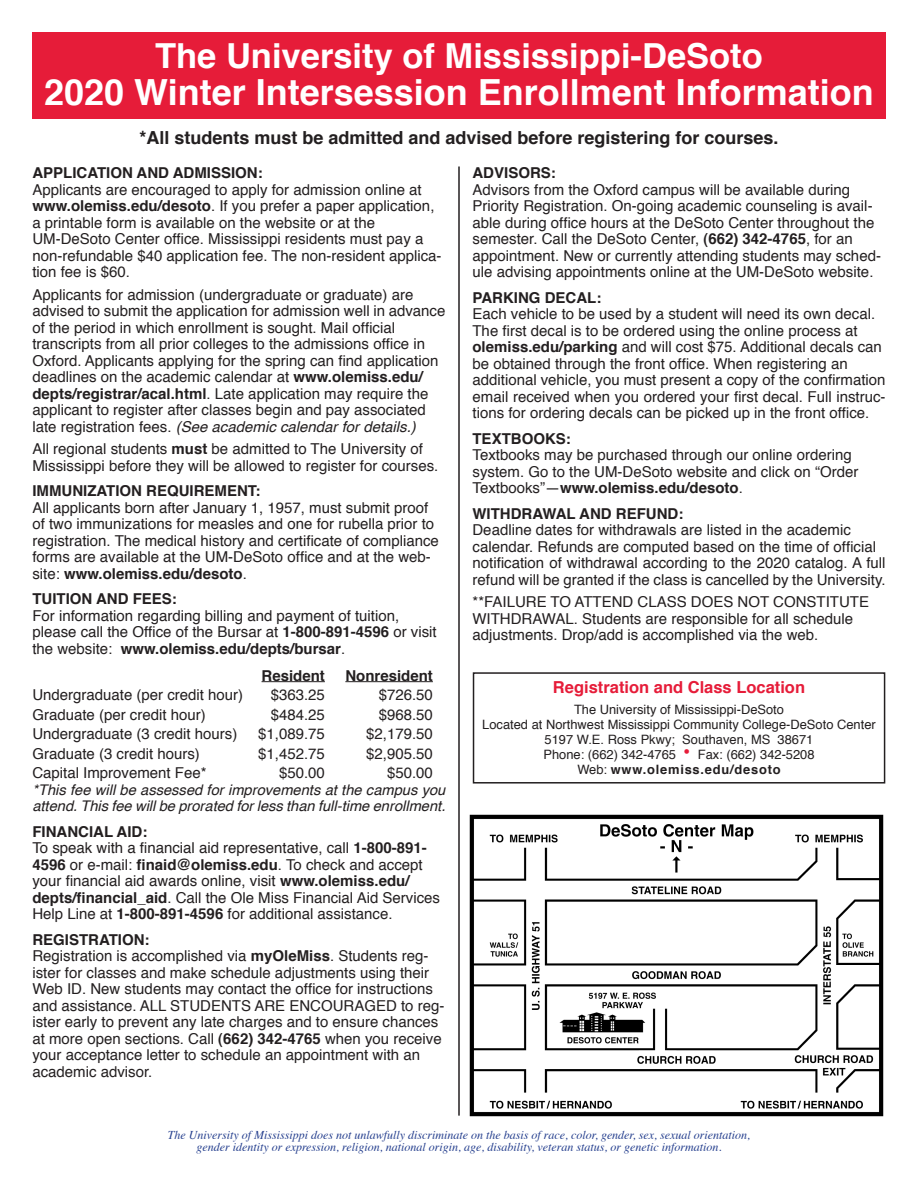
<style>
.page{position:relative;width:918px;height:1188px;background:#fff}
.page>*{position:absolute;margin:0;border:0;box-sizing:border-box;transform-origin:0 0}
.t1{font:700 36px "Helvetica";color:#fff}
.t2{font:700 34.5px "Helvetica";color:#fff}
.t3{font:700 18px "Helvetica";color:#231f20}
.t4{font:700 16.5px "Helvetica";color:#e61c39}
.E_I_text{font:15px/16.5px "Helvetica";color:#231f20}
.E_I_Header{font:700 15px "Helvetica";color:#231f20}
.E_I_text-2{font:700 15px "Helvetica";color:#231f20}
.E_I_text-3{font:italic 14.7px/16.5px "Helvetica";color:#231f20}
.t5{font:12.9px "Helvetica";color:#231f20}
.t6{font:700 12.9px "Helvetica";letter-spacing:.06em;color:#231f20}
.t7{font:italic 12px "Times";color:#253f8e}
.s1{font-weight:700}
.s2{font-style:italic}
.s3{font-size:21px;color:#e61c39}
.s4{font-weight:400}
</style>
<div class="page">
<div style="left:32px;top:32px;width:854px;height:87px;background:#e61c39"></div>
<hr style="left:262px;top:681px;width:63px;height:1px;background:#231f20">
<hr style="left:345px;top:681px;width:88px;height:1px;background:#231f20">
<img style="left:469px;top:814px;width:415px;height:303px">
<div style="left:473px;top:672px;width:412px;height:112px;border:2px solid #231f20"></div>
<hr style="left:458px;top:166px;width:2px;height:950px;background:#231f20">
<p class="t2" style="left:155px;top:25px;width:609px">The University of Mississippi-DeSoto</p>
<p class="t1" style="left:44px;top:60px;width:831px">2020 Winter Intersession Enrollment Information</p>
<p class="t3" style="left:139px;top:122px;width:641px">*All students must be admitted and advised before registering for courses.</p>
<p class="E_I_Header" style="left:32px;top:159px;width:232px">APPLICATION AND ADMISSION:</p>
<p class="E_I_text" style="left:32px;top:181px;width:391px">Applicants are encouraged to apply for admission online at</p>
<p class="E_I_text" style="left:32px;top:197px;width:404px"><span class="s1">www.olemiss.edu/desoto</span>. If you prefer a paper application,</p>
<p class="E_I_text" style="left:32px;top:214px;width:411px">a printable form is available on the website or at the UM-DeSoto Center office. Mississippi residents must pay a non-refundable $40 application fee. The non-resident applica&shy;tion fee is $60.</p>
<p class="E_I_text" style="left:32px;top:286px;width:382px">Applicants for admission (undergraduate or graduate) are</p>
<p class="E_I_text" style="left:32px;top:302px;width:415px">advised to submit the application for admission well in advance</p>
<p class="E_I_text" style="left:32px;top:319px;width:408px">of the period in which enrollment is sought. Mail official transcripts from all prior colleges to the admissions office in Oxford. Applicants applying for the spring can find application deadlines on the academic calendar at <span class="s1">www.olemiss.edu/ depts/registrar/acal.html</span>. Late application may require the applicant to register after classes begin and pay associated late registration fees. <span class="s2">(See academic calendar for details.)</span></p>
<p class="E_I_text" style="left:32px;top:440px;width:392px">All regional students <span class="s1">must</span> be admitted to The University of</p>
<p class="E_I_text" style="left:32px;top:457px;width:407px">Mississippi before they will be allowed to register for courses.</p>
<p class="E_I_Header" style="left:32px;top:477px;width:230px">IMMUNIZATION REQUIREMENT:</p>
<p class="E_I_text" style="left:32px;top:499px;width:408px">All applicants born after January 1, 1957, must submit proof of two immunizations for measles and one for rubella prior to registration. The medical history and certificate of compliance forms are available at the UM-DeSoto office and at the web&shy;site: <span class="s1">www.olemiss.edu/desoto</span>.</p>
<p class="E_I_Header" style="left:32px;top:585px;width:146px">TUITION AND FEES:</p>
<p class="E_I_text" style="left:32px;top:607px;width:406px">For information regarding billing and payment of tuition, please call the Office of the Bursar at <span class="s1">1-800-891-4596</span> or visit the website: <span class="s1">www.olemiss.edu/depts/bursar</span>.</p>
<p class="E_I_text-2" style="left:262px;top:662px;width:65px">Resident</p>
<p class="E_I_text-2" style="left:345px;top:662px;width:89px">Nonresident</p>
<p class="E_I_text" style="left:32px;top:686px;width:212px">Undergraduate (per credit hour)</p>
<p class="E_I_text" style="left:271px;top:686px;width:56px">$363.25</p>
<p class="E_I_text" style="left:379px;top:686px;width:56px">$726.50</p>
<p class="E_I_text" style="left:32px;top:706px;width:175px">Graduate (per credit hour)</p>
<p class="E_I_text" style="left:271px;top:706px;width:56px">$484.25</p>
<p class="E_I_text" style="left:379px;top:706px;width:56px">$968.50</p>
<p class="E_I_text" style="left:32px;top:725px;width:207px">Undergraduate (3 credit hours)</p>
<p class="E_I_text" style="left:258px;top:725px;width:68px">$1,089.75</p>
<p class="E_I_text" style="left:366px;top:725px;width:68px">$2,179.50</p>
<p class="E_I_text" style="left:32px;top:745px;width:169px">Graduate (3 credit hours)</p>
<p class="E_I_text" style="left:258px;top:745px;width:68px">$1,452.75</p>
<p class="E_I_text" style="left:366px;top:745px;width:68px">$2,905.50</p>
<p class="E_I_text" style="left:32px;top:764px;width:176px">Capital Improvement Fee*</p>
<p class="E_I_text" style="left:279px;top:764px;width:47px">$50.00</p>
<p class="E_I_text" style="left:387px;top:764px;width:47px">$50.00</p>
<p class="E_I_text-3" style="left:32px;top:781px;width:415px">*This fee will be assessed for improvements at the campus you attend. This fee will be prorated for less than full-time enrollment.</p>
<p class="E_I_Header" style="left:32px;top:818px;width:116px">FINANCIAL AID:</p>
<p class="E_I_text" style="left:32px;top:839px;width:409px">To speak with a financial aid representative, call <span class="s1">1-800-891- 4596</span> or e-mail: <span class="s1">finaid@olemiss.edu</span>. To check and accept your financial aid awards online, visit <span class="s1">www.olemiss.edu/ depts/financial_aid</span>. Call the Ole Miss Financial Aid Services Help Line at <span class="s1">1-800-891-4596</span> for additional assistance.</p>
<p class="E_I_Header" style="left:32px;top:926px;width:119px">REGISTRATION:</p>
<p class="E_I_text" style="left:32px;top:947px;width:414px">Registration is accomplished via <span class="s1">myOleMiss</span>. Students reg&shy;ister for classes and make schedule adjustments using their Web ID. New students may contact the office for instructions and assistance. ALL STUDENTS ARE ENCOURAGED to reg&shy;ister early to prevent any late charges and to ensure chances at more open sections. Call <span class="s1">(662) 342-4765</span> when you receive your acceptance letter to schedule an appointment with an academic advisor.</p>
<p class="E_I_Header" style="left:472px;top:159px;width:85px">ADVISORS:</p>
<p class="E_I_text" style="left:472px;top:181px;width:403px">Advisors from the Oxford campus will be available during Priority Registration. On-going academic counseling is avail&shy;able during office hours at the DeSoto Center throughout the semester. Call the DeSoto Center, <span class="s1">(662) 342-4765</span>, for an</p>
<p class="E_I_text" style="left:472px;top:247px;width:410px">appointment. New or currently attending students may sched&shy;ule advising appointments online at the UM-DeSoto website.</p>
<p class="E_I_Header" style="left:472px;top:284px;width:130px">PARKING DECAL:</p>
<p class="E_I_text" style="left:472px;top:305px;width:411px">Each vehicle to be used by a student will need its own decal.<br>The first decal is to be ordered using the online process at <span class="s1">olemiss.edu/parking</span> and will cost $75. Additional decals can be obtained through the front office. When registering an</p>
<p class="E_I_text" style="left:472px;top:371px;width:415px;text-align:justify">additional vehicle, you must present a copy of the confirmation email received when you ordered your first decal. Full instruc&shy;tions for ordering decals can be picked up in the front office.</p>
<p class="E_I_Header" style="left:472px;top:425px;width:100px">TEXTBOOKS:</p>
<p class="E_I_text" style="left:472px;top:446px;width:387px">Textbooks may be purchased through our online ordering system. Go to the UM-DeSoto website and click on “Order<br>Textbooks”—<span class="s1">www.olemiss.edu/desoto</span>.</p>
<p class="E_I_Header" style="left:472px;top:500px;width:212px">WITHDRAWAL AND REFUND:</p>
<p class="E_I_text" style="left:472px;top:521px;width:380px">Deadline dates for withdrawals are listed in the academic</p>
<p class="E_I_text" style="left:472px;top:538px;width:405px">calendar. Refunds are computed based on the time of official</p>
<p class="E_I_text" style="left:472px;top:554px;width:415px">notification of withdrawal according to the 2020 catalog. A full refund will be granted if the class is cancelled by the University.</p>
<p class="E_I_text" style="left:472px;top:593px;width:398px">**FAILURE TO ATTEND CLASS DOES NOT CONSTITUTE<br>WITHDRAWAL. Students are responsible for all schedule adjustments. Drop/add is accomplished via the web.</p>
<p class="t4" style="left:553px;top:672px;width:254px">Registration and Class Location</p>
<p class="t5" style="left:574px;top:698px;width:212px">The University of Mississippi-DeSoto</p>
<p class="t5" style="left:482px;top:713px;width:395px">Located at Northwest Mississippi Community College-DeSoto Center</p>
<p class="t5" style="left:545px;top:728px;width:270px">5197 W.E. Ross Pkwy; Southaven, MS 38671</p>
<p class="t5" style="left:543px;top:743px;width:273px">Phone: (662) 342-4765 <span class="s3">•</span> Fax: (662) 342-5208</p>
<p class="t6" style="left:577px;top:758px;width:205px"><span class="s4">Web:</span> www.olemiss.edu/desoto</p>
<p class="t7" style="left:168px;top:1124px;width:584px">The University of Mississippi does not unlawfully discriminate on the basis of race, color, gender, sex, sexual orientation,</p>
<p class="t7" style="left:196px;top:1137px;width:527px">gender identity or expression, religion, national origin, age, disability, veteran status, or genetic information.</p>
</div>
